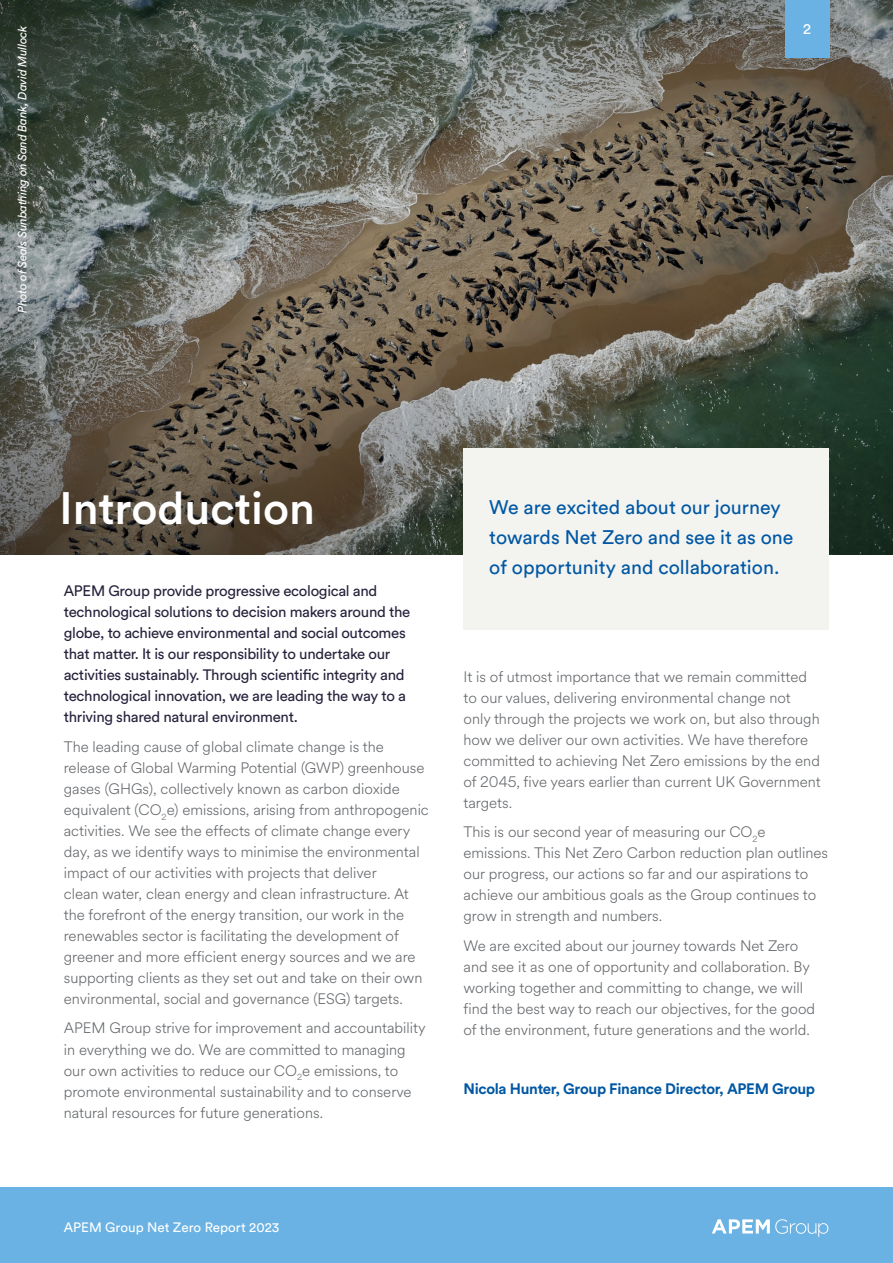
<style>
.page{position:relative;width:893px;height:1263px;background:#fff}
.page>*{position:absolute;margin:0;border:0;box-sizing:border-box;transform-origin:0 0}
.Heading_grey{font:500 45px "Circular Std";color:#fff}
.Apem_quote{font:19.5px/30px "Circular Std";color:#0057a3}
.body_copy{font:300 15px/21px "Circular Spotify Text";color:#63666a}
.body_copy_opening_para{font:15px/21px "Circular Std";letter-spacing:-.02em;color:#28223c}
.body_copy-2{font:700 15px "Circular Std";letter-spacing:-.02em;color:#0057a3}
.t1{font:15px "Circular Std";color:#fff}
.t2{font:13.5px "Circular Std";color:#fff}
.t3{font:italic 12px "Circular Std";letter-spacing:-.02em;color:#fff}
</style>
<div class="page">
<div style="left:0;top:1188px;width:893px;height:75px;background:#6ab2e3"></div>
<svg style="left:712px;top:1219px;width:116px;height:18px"></svg>
<img style="left:0;top:0;width:893px;height:554px">
<div style="left:463px;top:448px;width:366px;height:181px;background:#f3f3f0"></div>
<div style="left:785px;top:0;width:44px;height:58px;background:#6ab2e3"></div>
<p class="t3" style="left:15px;top:313px;width:289px;rotate:-90deg">Photo of Seals Sunbathing on Sand Bank, David Mullock</p>
<p class="t1" style="left:803px;top:20px;width:9px">2</p>
<p class="Heading_grey" style="left:60px;top:480px;width:257px">Introduction</p>
<p class="body_copy_opening_para" style="left:64px;top:580px;width:348px">APEM Group provide progressive ecological and technological solutions to decision makers around the globe, to achieve environmental and social outcomes that matter. It is our responsibility to undertake our activities sustainably. Through scientific integrity and technological innovation, we are leading the way to a thriving shared natural environment.</p>
<p class="body_copy" style="left:64px;top:736px;width:367px">The leading cause of global climate change is the release of Global Warming Potential (GWP) greenhouse gases (GHGs), collectively known as carbon dioxide equivalent (CO<sub>2</sub>e) emissions, arising from anthropogenic activities. We see the effects of climate change every day, as we identify ways to minimise the environmental impact of our activities with projects that deliver<br>clean water, clean energy and clean infrastructure. At the forefront of the energy transition, our work in the renewables sector is facilitating the development of greener and more efficient energy sources and we are supporting clients as they set out and take on their own environmental, social and governance (ESG) targets.</p>
<p class="body_copy" style="left:64px;top:1018px;width:363px">APEM Group strive for improvement and accountability in everything we do. We are committed to managing our own activities to reduce our CO<sub>2</sub>e emissions, to promote environmental sustainability and to conserve natural resources for future generations.</p>
<p class="Apem_quote" style="left:489px;top:492px;width:306px">We are excited about our journey towards Net Zero and see it as one of opportunity and collaboration.</p>
<p class="body_copy" style="left:463px;top:666px;width:359px">It is of utmost importance that we remain committed to our values, delivering environmental change not only through the projects we work on, but also through how we deliver our own activities. We have therefore committed to achieving Net Zero emissions by the end of 2045, five years earlier than current UK Government targets.</p>
<p class="body_copy" style="left:463px;top:822px;width:366px">This is our second year of measuring our CO<sub>2</sub>e emissions. This Net Zero Carbon reduction plan outlines our progress, our actions so far and our aspirations to achieve our ambitious goals as the Group continues to grow in strength and numbers.</p>
<p class="body_copy" style="left:463px;top:935px;width:353px">We are excited about our journey towards Net Zero and see it as one of opportunity and collaboration. By working together and committing to change, we will find the best way to reach our objectives, for the good of the environment, future generations and the world.</p>
<p class="body_copy-2" style="left:463px;top:1079px;width:353px">Nicola Hunter, Group Finance Director, APEM Group</p>
<p class="t2" style="left:64px;top:1219px;width:217px">APEM Group Net Zero Report 2023</p>
</div>
